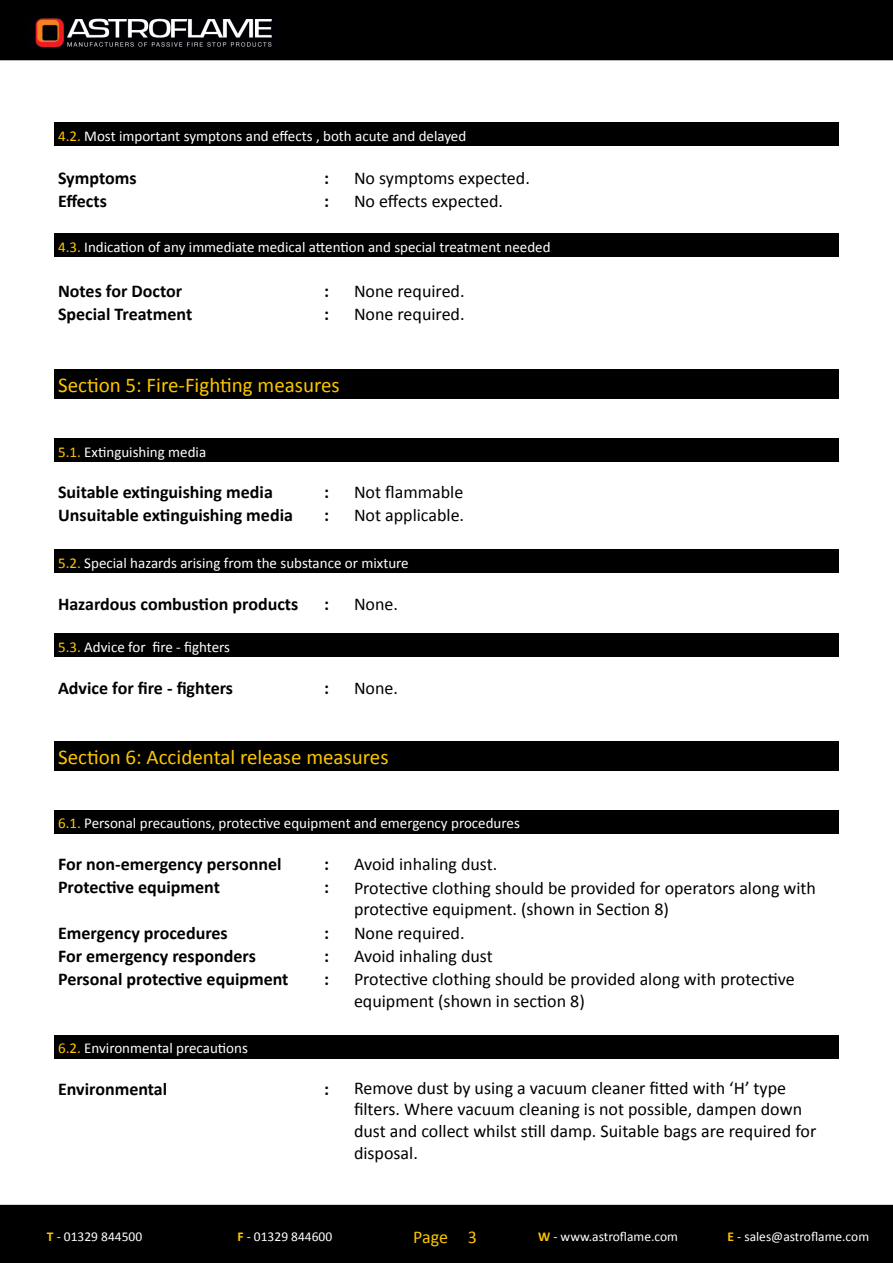
<style>
.page{position:relative;width:893px;height:1263px;background:#fff}
.page>*{position:absolute;margin:0;border:0;box-sizing:border-box;transform-origin:0 0}
.t1{font:21px "Calibri";color:#fdc500}
.t2{font:18px/21.6px "Calibri";color:#000}
.t3{font:700 18px "Calibri";color:#000}
.t4{font:18px "Calibri";color:#fdc500}
.t5{font:15px "Calibri";color:#fff}
.t6{font:13.5px "Calibri";color:#fff}
.s1{color:#fdc500}
.s2{font-weight:700;color:#fdc500}
</style>
<div class="page">
<div style="left:0;top:0;width:893px;height:60px;background:#000"></div>
<div style="left:0;top:1205px;width:893px;height:58px;background:#000"></div>
<img style="left:35px;top:18px;width:237px;height:30px">
<div style="left:54px;top:123px;width:785px;height:23px;background:#000"></div>
<div style="left:54px;top:234px;width:785px;height:23px;background:#000"></div>
<div style="left:54px;top:369px;width:785px;height:30px;background:#000"></div>
<div style="left:54px;top:438px;width:785px;height:23px;background:#000"></div>
<div style="left:54px;top:550px;width:785px;height:23px;background:#000"></div>
<div style="left:54px;top:633px;width:785px;height:24px;background:#000"></div>
<div style="left:54px;top:741px;width:785px;height:30px;background:#000"></div>
<div style="left:54px;top:810px;width:785px;height:23px;background:#000"></div>
<div style="left:54px;top:1035px;width:785px;height:23px;background:#000"></div>
<p class="t5" style="left:58px;top:127px;width:410px"><span class="s1">4.2.</span> Most important symptons and effects , both acute and delayed</p>
<p class="t3" style="left:58px;top:167px;width:80px">Symptoms</p>
<p class="t3" style="left:324px;top:167px;width:6px">:</p>
<p class="t2" style="left:354px;top:168px;width:177px">No symptoms expected.</p>
<p class="t3" style="left:58px;top:190px;width:50px">Effects</p>
<p class="t3" style="left:324px;top:190px;width:6px">:</p>
<p class="t2" style="left:354px;top:191px;width:151px">No effects expected.</p>
<p class="t5" style="left:58px;top:238px;width:494px"><span class="s1">4.3.</span> Indication of any immediate medical attention and special treatment needed</p>
<p class="t3" style="left:58px;top:280px;width:126px">Notes for Doctor</p>
<p class="t3" style="left:324px;top:280px;width:6px">:</p>
<p class="t2" style="left:354px;top:280px;width:112px">None required.</p>
<p class="t3" style="left:58px;top:302px;width:136px">Special Treatment</p>
<p class="t3" style="left:324px;top:302px;width:6px">:</p>
<p class="t2" style="left:354px;top:303px;width:112px">None required.</p>
<p class="t1" style="left:58px;top:372px;width:283px">Section 5: Fire-Fighting measures</p>
<p class="t5" style="left:58px;top:442px;width:150px"><span class="s1">5.1.</span> Extinguishing media</p>
<p class="t3" style="left:58px;top:481px;width:216px">Suitable extinguishing media</p>
<p class="t3" style="left:324px;top:481px;width:6px">:</p>
<p class="t2" style="left:354px;top:482px;width:111px">Not flammable</p>
<p class="t3" style="left:58px;top:504px;width:236px">Unsuitable extinguishing media</p>
<p class="t3" style="left:324px;top:504px;width:6px">:</p>
<p class="t2" style="left:354px;top:504px;width:112px">Not applicable.</p>
<p class="t5" style="left:58px;top:554px;width:352px"><span class="s1">5.2.</span> Special hazards arising from the substance or mixture</p>
<p class="t3" style="left:58px;top:592px;width:242px">Hazardous combustion products</p>
<p class="t3" style="left:324px;top:592px;width:6px">:</p>
<p class="t2" style="left:354px;top:593px;width:46px">None.</p>
<p class="t5" style="left:58px;top:637px;width:174px"><span class="s1">5.3.</span> Advice for fire - fighters</p>
<p class="t3" style="left:58px;top:676px;width:177px">Advice for fire - fighters</p>
<p class="t3" style="left:324px;top:676px;width:6px">:</p>
<p class="t2" style="left:354px;top:677px;width:46px">None.</p>
<p class="t1" style="left:58px;top:743px;width:332px">Section 6: Accidental release measures</p>
<p class="t5" style="left:58px;top:814px;width:463px"><span class="s1">6.1.</span> Personal precautions, protective equipment and emergency procedures</p>
<p class="t3" style="left:58px;top:853px;width:225px">For non-emergency personnel</p>
<p class="t3" style="left:324px;top:853px;width:6px">:</p>
<p class="t2" style="left:354px;top:853px;width:145px">Avoid inhaling dust.</p>
<p class="t3" style="left:58px;top:875px;width:163px">Protective equipment</p>
<p class="t3" style="left:324px;top:875px;width:6px">:</p>
<p class="t2" style="left:354px;top:877px;width:464px">Protective clothing should be provided for operators along with protective equipment. (shown in Section 8)</p>
<p class="t3" style="left:58px;top:921px;width:171px">Emergency procedures</p>
<p class="t3" style="left:324px;top:921px;width:6px">:</p>
<p class="t2" style="left:354px;top:922px;width:112px">None required.</p>
<p class="t3" style="left:58px;top:944px;width:199px">For emergency responders</p>
<p class="t3" style="left:324px;top:944px;width:6px">:</p>
<p class="t2" style="left:354px;top:945px;width:140px">Avoid inhaling dust</p>
<p class="t3" style="left:58px;top:967px;width:232px">Personal protective equipment</p>
<p class="t3" style="left:324px;top:967px;width:6px">:</p>
<p class="t2" style="left:354px;top:968px;width:442px">Protective clothing should be provided along with protective equipment (shown in section 8)</p>
<p class="t5" style="left:58px;top:1039px;width:191px"><span class="s1">6.2.</span> Environmental precautions</p>
<p class="t2" style="left:354px;top:1077px;width:464px">Remove dust by using a vacuum cleaner fitted with ‘H’ type filters. Where vacuum cleaning is not possible, dampen down dust and collect whilst still damp. Suitable bags are required for disposal.</p>
<p class="t3" style="left:58px;top:1078px;width:111px">Environmental</p>
<p class="t3" style="left:324px;top:1078px;width:6px">:</p>
<p class="t6" style="left:47px;top:1228px;width:97px"><span class="s2">T</span> - 01329 844500</p>
<p class="t6" style="left:238px;top:1228px;width:96px"><span class="s2">F</span> - 01329 844600</p>
<p class="t4" style="left:413px;top:1225px;width:65px">Page 3</p>
<p class="t6" style="left:538px;top:1228px;width:141px"><span class="s2">W</span> - www.astroflame.com</p>
<p class="t6" style="left:728px;top:1228px;width:143px"><span class="s2">E</span> - sales@astroflame.com</p>
</div>
